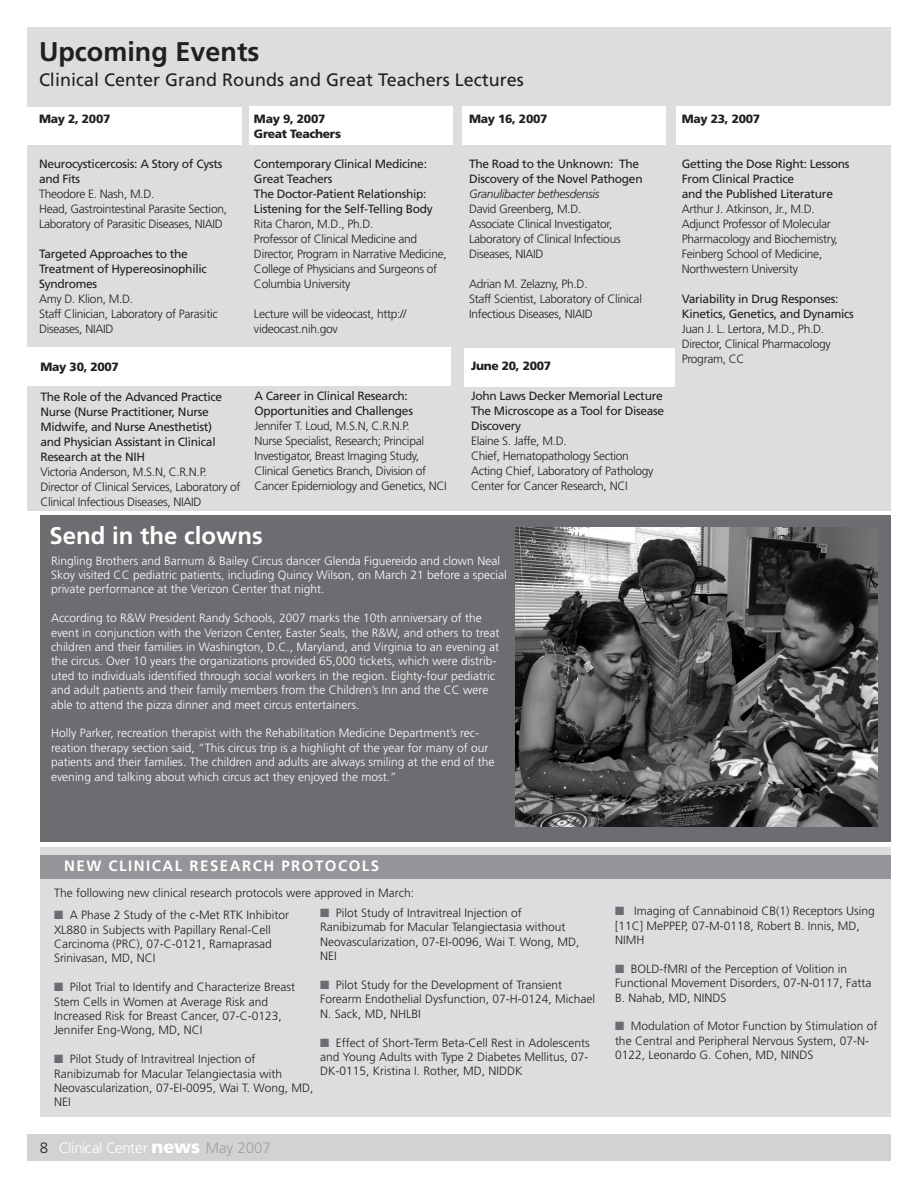
<style>
.page{position:relative;width:918px;height:1188px;background:#fff}
.page>*{position:absolute;margin:0;border:0;box-sizing:border-box;transform-origin:0 0}
.t1{font:700 27px "Frutiger LT Std";color:#231f20}
.t2{font:700 24px "Frutiger LT Std";color:#fff}
.B_Head{font:18px "Frutiger LT Std";color:#231f20}
.t3{font:700 15px "Frutiger LT Std";letter-spacing:.1em;color:#fff}
.t4{font:300 15px "Frutiger LT Std";letter-spacing:-.02em;color:#fff}
.Normal_wrd_35{font:300 12px/15px "Frutiger LT Std";letter-spacing:-.025em;color:#231f20}
.Normal_wrd_9{font:300 12px/14.4px "Frutiger LT Std";color:#231f20}
.CC_News_Body{font:300 12px/14.4px "Frutiger LT Std";color:#fff}
.Normal_wrd_35-2{font:12px/15px "Frutiger LT Std";letter-spacing:-.025em;color:#231f20}
.Normal_wrd_35-3{font:900 12px "Frutiger LT Std";letter-spacing:-.025em;color:#231f20}
.Normal_wrd_6{font:300 12px "Frutiger LT Std";color:#231f20}
.s1{font-weight:300;font-style:italic}
.s2{font-weight:300}
.s3{color:#6c6d70}
.s4{font-weight:900;font-size:18px}
.s5{color:#9d9fa2}
</style>
<div class="page">
<div style="left:27px;top:1134px;width:864px;height:27px;background:#d1d2d4"></div>
<div style="left:27px;top:27px;width:863px;height:484px;background:#dcdddf"></div>
<div style="left:20px;top:107px;width:222px;height:38px;background:#fff"></div>
<div style="left:249px;top:107px;width:204px;height:38px;background:#fff"></div>
<div style="left:462px;top:107px;width:204px;height:38px;background:#fff"></div>
<div style="left:676px;top:107px;width:223px;height:38px;background:#fff"></div>
<div style="left:27px;top:347px;width:423px;height:38px;background:#fff"></div>
<div style="left:40px;top:847px;width:851px;height:270px;background:#dcdddf"></div>
<div style="left:40px;top:855px;width:851px;height:23px;background:#939598"></div>
<div style="left:464px;top:348px;width:211px;height:38px;background:#fff"></div>
<div style="left:40px;top:515px;width:851px;height:327px;background:#6c6d70"></div>
<img style="left:515px;top:527px;width:363px;height:300px">
<p class="t1" style="left:39px;top:36px;width:222px">Upcoming Events</p>
<p class="B_Head" style="left:39px;top:69px;width:486px">Clinical Center Grand Rounds and Great Teachers Lectures</p>
<p class="Normal_wrd_35-3" style="left:39px;top:112px;width:73px">May 2, 2007</p>
<p class="Normal_wrd_35-2" style="left:39px;top:157px;width:185px">Neurocysticercosis: A Story of Cysts and Fits</p>
<p class="Normal_wrd_35" style="left:39px;top:187px;width:117px">Theodore E. Nash, M.D.</p>
<p class="Normal_wrd_35" style="left:39px;top:202px;width:190px">Head, Gastrointestinal Parasite Section,<br>Laboratory of Parasitic Diseases, NIAID</p>
<p class="Normal_wrd_35-2" style="left:39px;top:247px;width:169px">Targeted Approaches to the<br>Treatment of Hypereosinophilic<br>Syndromes</p>
<p class="Normal_wrd_35" style="left:39px;top:292px;width:96px">Amy D. Klion, M.D.</p>
<p class="Normal_wrd_35" style="left:39px;top:307px;width:180px">Staff Clinician, Laboratory of Parasitic<br>Diseases, NIAID</p>
<p class="Normal_wrd_35-3" style="left:254px;top:111px;width:73px">May 9, 2007</p>
<p class="Normal_wrd_35-3" style="left:254px;top:126px;width:89px">Great Teachers</p>
<p class="Normal_wrd_35-2" style="left:254px;top:156px;width:175px">Contemporary Clinical Medicine:<br>Great Teachers</p>
<p class="Normal_wrd_35-2" style="left:254px;top:186px;width:180px">The Doctor-Patient Relationship:<br>Listening for the Self-Telling Body</p>
<p class="Normal_wrd_35" style="left:254px;top:216px;width:121px">Rita Charon, M.D., Ph.D.</p>
<p class="Normal_wrd_35" style="left:254px;top:231px;width:194px">Professor of Clinical Medicine and Director, Program in Narrative Medicine, College of Physicians and Surgeons of Columbia University</p>
<p class="Normal_wrd_35" style="left:254px;top:306px;width:154px">Lecture will be videocast, http:// videocast.nih.gov</p>
<p class="Normal_wrd_35-3" style="left:469px;top:111px;width:80px">May 16, 2007</p>
<p class="Normal_wrd_35-2" style="left:469px;top:156px;width:175px">The Road to the Unknown: The<br>Discovery of the Novel Pathogen<br><span class="s1">Granulibacter bethesdensis<br></span><span class="s2">David Greenberg, M.D.</span></p>
<p class="Normal_wrd_35" style="left:469px;top:216px;width:153px">Associate Clinical Investigator,<br>Laboratory of Clinical Infectious<br>Diseases, NIAID</p>
<p class="Normal_wrd_35" style="left:469px;top:276px;width:120px">Adrian M. Zelazny, Ph.D.</p>
<p class="Normal_wrd_35" style="left:469px;top:291px;width:175px">Staff Scientist, Laboratory of Clinical<br>Infectious Diseases, NIAID</p>
<p class="Normal_wrd_35-3" style="left:40px;top:360px;width:80px">May 30, 2007</p>
<p class="Normal_wrd_35-2" style="left:40px;top:389px;width:183px">The Role of the Advanced Practice<br>Nurse (Nurse Practitioner, Nurse<br>Midwife, and Nurse Anesthetist) and Physician Assistant in Clinical<br>Research at the NIH</p>
<p class="Normal_wrd_35" style="left:40px;top:465px;width:168px">Victoria Anderson, M.S.N, C.R.N.P.</p>
<p class="Normal_wrd_35" style="left:40px;top:480px;width:202px">Director of Clinical Services, Laboratory of</p>
<p class="Normal_wrd_35" style="left:40px;top:495px;width:163px">Clinical Infectious Diseases, NIAID</p>
<p class="Normal_wrd_35-2" style="left:254px;top:388px;width:160px">A Career in Clinical Research:<br>Opportunities and Challenges</p>
<p class="Normal_wrd_35" style="left:254px;top:418px;width:157px">Jennifer T. Loud, M.S.N, C.R.N.P.</p>
<p class="Normal_wrd_35" style="left:254px;top:433px;width:194px">Nurse Specialist, Research; Principal Investigator, Breast Imaging Study, Clinical Genetics Branch, Division of Cancer Epidemiology and Genetics, NCI</p>
<p class="Normal_wrd_35-3" style="left:471px;top:359px;width:82px">June 20, 2007</p>
<p class="Normal_wrd_35-2" style="left:471px;top:389px;width:193px">John Laws Decker Memorial Lecture</p>
<p class="Normal_wrd_35-2" style="left:471px;top:404px;width:195px">The Microscope as a Tool for Disease<br>Discovery</p>
<p class="Normal_wrd_35" style="left:471px;top:434px;width:97px">Elaine S. Jaffe, M.D.</p>
<p class="Normal_wrd_35" style="left:471px;top:449px;width:159px">Chief, Hematopathology Section</p>
<p class="Normal_wrd_35" style="left:471px;top:464px;width:184px">Acting Chief, Laboratory of Pathology</p>
<p class="Normal_wrd_35" style="left:471px;top:479px;width:158px">Center for Cancer Research, NCI</p>
<p class="t2" style="left:50px;top:521px;width:215px">Send in the clowns</p>
<p class="CC_News_Body" style="left:51px;top:553px;width:457px">Ringling Brothers and Barnum &amp; Bailey Circus dancer Glenda Figuereido and clown Neal<br>Skoy visited CC pediatric patients, including Quincy Wilson, on March 21 before a special private performance at the Verizon Center that night.</p>
<p class="CC_News_Body" style="left:51px;top:611px;width:450px">According to R&amp;W President Randy Schools, 2007 marks the 10th anniversary of the event in conjunction with the Verizon Center, Easter Seals, the R&amp;W, and others to treat children and their families in Washington, D.C., Maryland, and Virginia to an evening at the circus. Over 10 years the organizations provided 65,000 tickets, which were distrib&shy;uted to individuals identified through social workers in the region. Eighty-four pediatric and adult patients and their family members from the Children’s Inn and the CC were able to attend the pizza dinner and meet circus entertainers.</p>
<p class="CC_News_Body" style="left:51px;top:726px;width:445px">Holly Parker, recreation therapist with the Rehabilitation Medicine Department’s rec&shy;reation therapy section said, “This circus trip is a highlight of the year for many of our patients and their families. The children and adults are always smiling at the end of the evening and talking about which circus act they enjoyed the most.”</p>
<p class="Normal_wrd_35-3" style="left:682px;top:112px;width:80px">May 23, 2007</p>
<p class="Normal_wrd_35-2" style="left:682px;top:157px;width:169px">Getting the Dose Right: Lessons<br>From Clinical Practice</p>
<p class="Normal_wrd_35-2" style="left:682px;top:187px;width:153px">and the Published Literature</p>
<p class="Normal_wrd_35" style="left:682px;top:202px;width:135px">Arthur J. Atkinson, Jr., M.D.</p>
<p class="Normal_wrd_35" style="left:682px;top:217px;width:158px">Adjunct Professor of Molecular<br>Pharmacology and Biochemistry,<br>Feinberg School of Medicine,<br>Northwestern University</p>
<p class="Normal_wrd_35-2" style="left:682px;top:292px;width:174px">Variability in Drug Responses:<br>Kinetics, Genetics, and Dynamics</p>
<p class="Normal_wrd_35" style="left:682px;top:322px;width:144px">Juan J. L. Lertora, M.D., Ph.D.</p>
<p class="Normal_wrd_35" style="left:682px;top:337px;width:151px">Director, Clinical Pharmacology<br>Program, CC</p>
<p class="t3" style="left:64px;top:857px;width:317px">NEW CLINICAL RESEARCH PROTOCOLS</p>
<p class="Normal_wrd_9" style="left:54px;top:908px;width:237px"><span class="s3">■</span> A Phase 2 Study of the c-Met RTK Inhibitor XL880 in Subjects with Papillary Renal-Cell Carcinoma (PRC), 07-C-0121, Ramaprasad Srinivasan, MD, NCI</p>
<p class="Normal_wrd_9" style="left:54px;top:980px;width:243px"><span class="s3">■</span> Pilot Trial to Identify and Characterize Breast Stem Cells in Women at Average Risk and Increased Risk for Breast Cancer, 07-C-0123, Jennifer Eng-Wong, MD, NCI</p>
<p class="Normal_wrd_9" style="left:54px;top:1052px;width:261px"><span class="s3">■</span> Pilot Study of Intravitreal Injection of Ranibizumab for Macular Telangiectasia with Neovascularization, 07-EI-0095, Wai T. Wong, MD, NEI</p>
<p class="Normal_wrd_6" style="left:54px;top:886px;width:362px">The following new clinical research protocols were approved in March:</p>
<p class="Normal_wrd_9" style="left:320px;top:906px;width:261px"><span class="s3">■</span> Pilot Study of Intravitreal Injection of Ranibizumab for Macular Telangiectasia without Neovascularization, 07-EI-0096, Wai T. Wong, MD, NEI</p>
<p class="Normal_wrd_9" style="left:320px;top:978px;width:277px"><span class="s3">■</span> Pilot Study for the Development of Transient<br>Forearm Endothelial Dysfunction, 07-H-0124, Michael<br>N. Sack, MD, NHLBI</p>
<p class="Normal_wrd_9" style="left:320px;top:1035px;width:271px;text-align:justify"><span class="s3">■</span> Effect of Short-Term Beta-Cell Rest in Adolescents and Young Adults with Type 2 Diabetes Mellitus, 07- DK-0115, Kristina I. Rother, MD, NIDDK</p>
<p class="t4" style="left:59px;top:1139px;width:213px">Clinical Center <span class="s4">news</span> <span class="s5">May 2007</span></p>
<p class="Normal_wrd_9" style="left:615px;top:904px;width:261px"><span class="s3">■</span> Imaging of Cannabinoid CB(1) Receptors Using [11C] MePPEP, 07-M-0118, Robert B. Innis, MD,<br>NIMH</p>
<p class="Normal_wrd_9" style="left:615px;top:962px;width:258px"><span class="s3">■</span> BOLD-fMRI of the Perception of Volition in<br>Functional Movement Disorders, 07-N-0117, Fatta<br>B. Nahab, MD, NINDS</p>
<p class="Normal_wrd_9" style="left:615px;top:1019px;width:264px"><span class="s3">■</span> Modulation of Motor Function by Stimulation of the Central and Peripheral Nervous System, 07-N-<br>0122, Leonardo G. Cohen, MD, NINDS</p>
</div>
